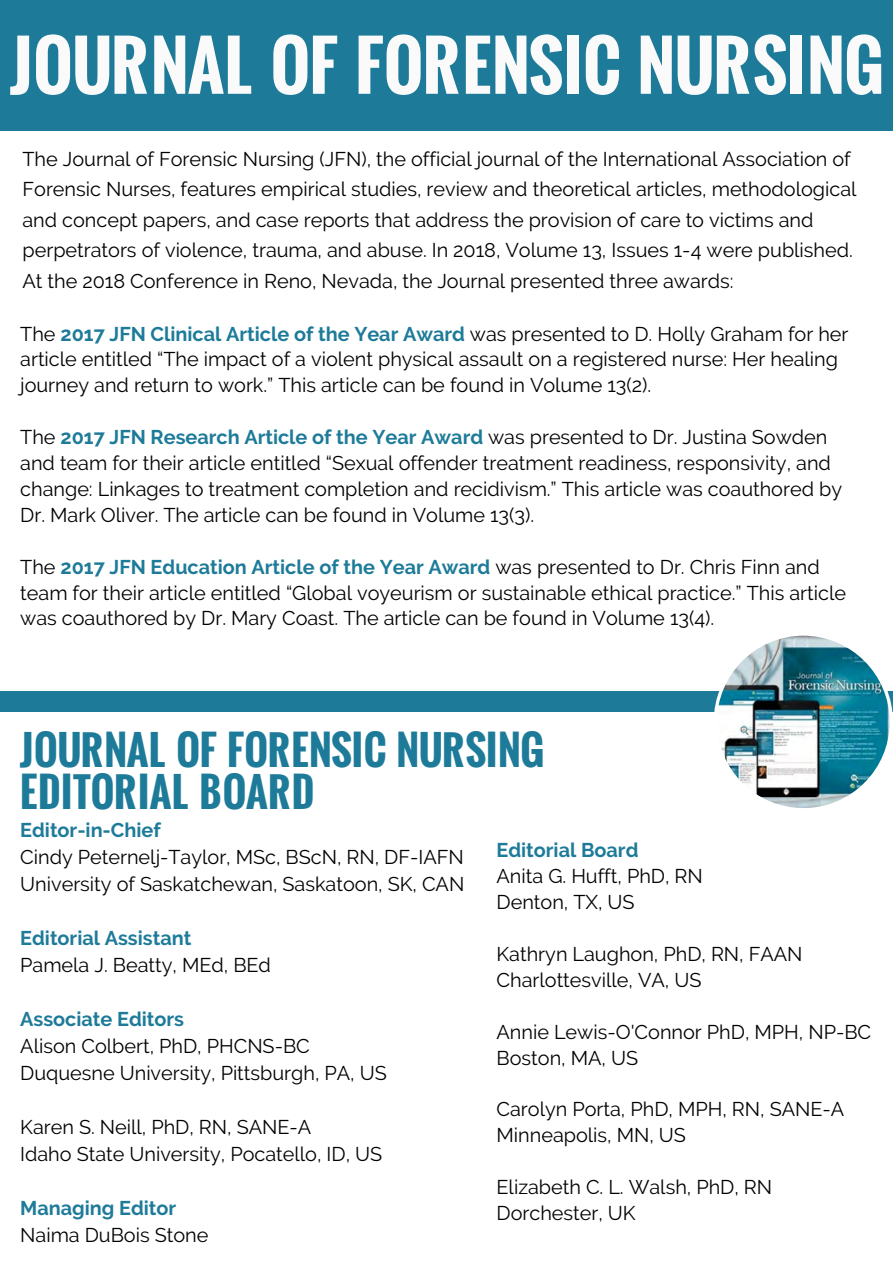
<style>
.page{position:relative;width:893px;height:1263px;background:#fff}
.page>*{position:absolute;margin:0;border:0;box-sizing:border-box;transform-origin:0 0}
.t1{font:700 66.3px "Oswald";color:#fafafa}
.t2{font:700 39.75px/41.7px "Oswald";letter-spacing:.005em;color:#1d7b99}
.t3{font:19.8px/26px "Raleway";color:#000}
.t4{font:700 19.8px "Raleway";color:#1d7b99}
.s1{font-weight:700;color:#1d7b99}
</style>
<div class="page">
<div style="left:0;top:691px;width:893px;height:21px;background:#1d7b99"></div>
<img style="left:714px;top:635px;width:179px;height:173px">
<div style="left:0;top:0;width:893px;height:131px;background:#1d7b99"></div>
<h1 class="t1" style="left:10px;top:16px;width:875px">JOURNAL OF FORENSIC NURSING</h1>
<p class="t3" style="left:23px;top:144px;width:836px;line-height:30.5px">The Journal of Forensic Nursing (JFN), the official journal of the International Association of Forensic Nurses, features empirical studies, review and theoretical articles, methodological and concept papers, and case reports that address the provision of care to victims and perpetrators of violence, trauma, and abuse. In 2018, Volume 13, Issues 1-4 were published.<br>At the 2018 Conference in Reno, Nevada, the Journal presented three awards:</p>
<p class="t3" style="left:20px;top:321px;width:830px">The <span class="s1">2017 JFN Clinical Article of the Year Award</span> was presented to D. Holly Graham for her article entitled “The impact of a violent physical assault on a registered nurse: Her healing journey and return to work.” This article can be found in Volume 13(2).</p>
<p class="t3" style="left:20px;top:424px;width:823px">The <span class="s1">2017 JFN Research Article of the Year Award</span> was presented to Dr. Justina Sowden and team for their article entitled “Sexual offender treatment readiness, responsivity, and change: Linkages to treatment completion and recidivism.” This article was coauthored by Dr. Mark Oliver. The article can be found in Volume 13(3).</p>
<p class="t3" style="left:20px;top:554px;width:827px">The <span class="s1">2017 JFN Education Article of the Year Award</span> was presented to Dr. Chris Finn and team for their article entitled “Global voyeurism or sustainable ethical practice.” This article was coauthored by Dr. Mary Coast. The article can be found in Volume 13(4).</p>
<h2 class="t2" style="left:20px;top:730px;width:526px">JOURNAL OF FORENSIC NURSING<br>EDITORIAL BOARD</h2>
<p class="t4" style="left:20px;top:818px;width:142px">Editor-in-Chief</p>
<p class="t3" style="left:20px;top:843px;width:446px;line-height:27px">Cindy Peternelj-Taylor, MSc, BScN, RN, DF-IAFN<br>University of Saskatchewan, Saskatoon, SK, CAN</p>
<p class="t4" style="left:20px;top:926px;width:173px">Editorial Assistant</p>
<p class="t3" style="left:20px;top:952px;width:252px">Pamela J. Beatty, MEd, BEd</p>
<p class="t4" style="left:20px;top:1007px;width:165px">Associate Editors</p>
<p class="t3" style="left:20px;top:1033px;width:368px;line-height:27px">Alison Colbert, PhD, PHCNS-BC<br>Duquesne University, Pittsburgh, PA, US</p>
<p class="t3" style="left:20px;top:1114px;width:363px;line-height:27px">Karen S. Neill, PhD, RN, SANE-A<br>Idaho State University, Pocatello, ID, US</p>
<p class="t4" style="left:20px;top:1197px;width:157px">Managing Editor</p>
<p class="t3" style="left:20px;top:1222px;width:190px">Naima DuBois Stone</p>
<p class="t4" style="left:497px;top:839px;width:143px">Editorial Board</p>
<p class="t3" style="left:497px;top:863px;width:208px">Anita G. Hufft, PhD, RN<br>Denton, TX, US</p>
<p class="t3" style="left:497px;top:941px;width:308px">Kathryn Laughon, PhD, RN, FAAN<br>Charlottesville, VA, US</p>
<p class="t3" style="left:497px;top:1019px;width:376px">Annie Lewis-O'Connor PhD, MPH, NP-BC<br>Boston, MA, US</p>
<p class="t3" style="left:497px;top:1096px;width:349px">Carolyn Porta, PhD, MPH, RN, SANE-A<br>Minneapolis, MN, US</p>
<p class="t3" style="left:497px;top:1174px;width:277px">Elizabeth C. L. Walsh, PhD, RN<br>Dorchester, UK</p>
</div>
